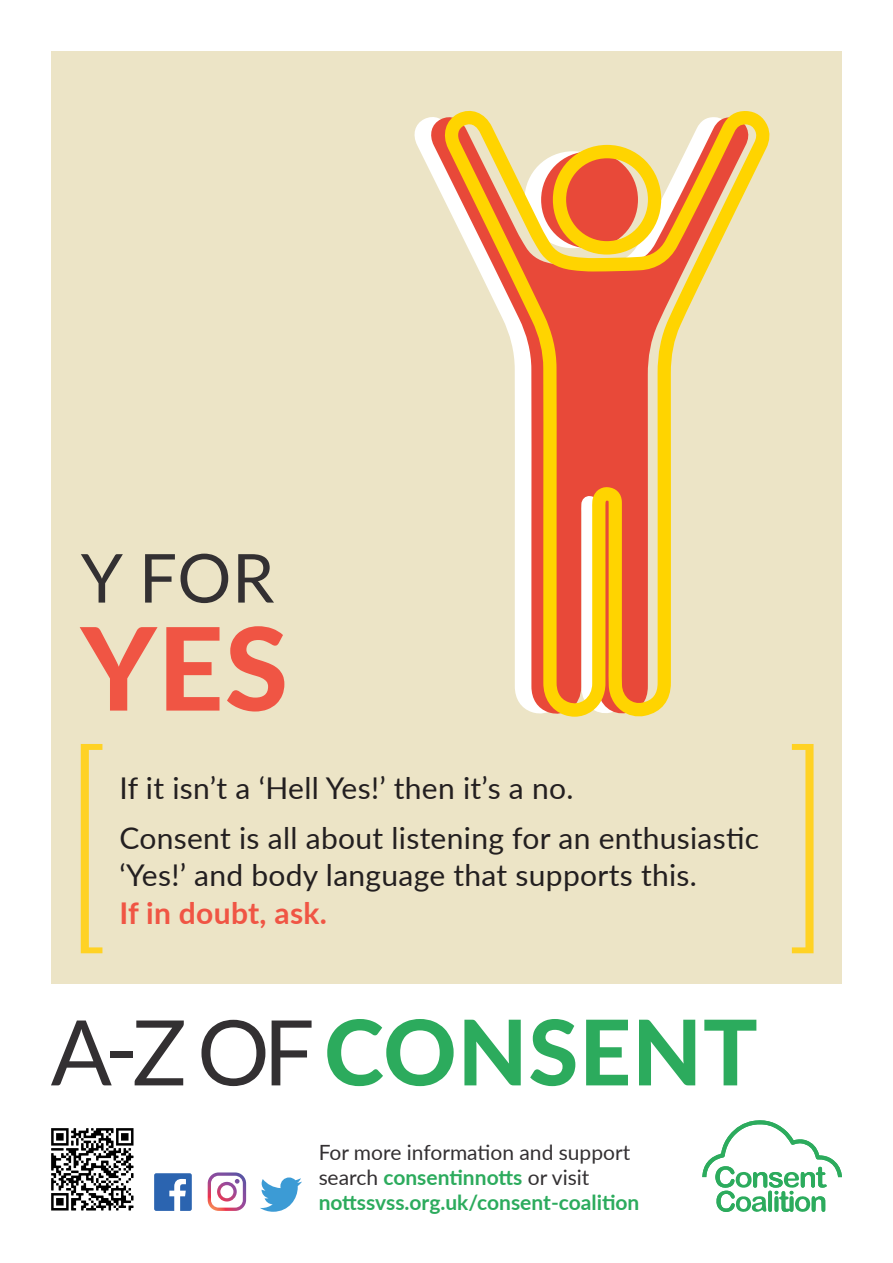
<style>
.page{position:relative;width:893px;height:1263px;background:#fff}
.page>*{position:absolute;margin:0;border:0;box-sizing:border-box;transform-origin:0 0}
.t1{font:800 115.05px "Lato";color:#f05544}
.t2{font:800 90.45px "Lato";letter-spacing:.01em;color:#2cab5d}
.t3{font:67.5px "Lato";color:#333032}
.t4{font:30px/37.5px "Lato";letter-spacing:.01em;color:#231f20}
.t5{font:700 21px/25.2px "Lato";color:#2cab5d}
.s1{font-weight:700;color:#f05544}
.s2{font-weight:400;color:#333032}
</style>
<div class="page">
<svg style="left:702px;top:1120px;width:140px;height:92px"></svg>
<img style="left:51px;top:1128px;width:83px;height:83px">
<svg style="left:154px;top:1173px;width:38px;height:38px"></svg>
<svg style="left:260px;top:1177px;width:42px;height:35px"></svg>
<svg style="left:208px;top:1172px;width:38px;height:39px"></svg>
<div style="left:51px;top:51px;width:791px;height:933px;background:#ece4c6"></div>
<svg style="left:81px;top:744px;width:21px;height:209px"></svg>
<svg style="left:792px;top:744px;width:21px;height:209px"></svg>
<svg style="left:428px;top:117px;width:13px;height:76px"></svg>
<svg style="left:441px;top:110px;width:329px;height:607px"></svg>
<svg style="left:553px;top:145px;width:108px;height:110px;background:#f19c47"></svg>
<p class="t3" style="left:81px;top:530px;width:195px">Y FOR</p>
<p class="t1" style="left:81px;top:583px;width:209px">YES</p>
<p class="t4" style="left:119px;top:768px;width:456px">If it isn’t a ‘Hell Yes!’ then it’s a no.</p>
<p class="t4" style="left:119px;top:818px;width:641px">Consent is all about listening for an enthusiastic ‘Yes!’ and body language that supports this.<br><span class="s1">If in doubt, ask.</span></p>
<h2 class="t2" style="left:51px;top:985px;width:708px"><span class="s2">A-Z OF</span>CONSENT</h2>
<p class="t5" style="left:319px;top:1139px;width:322px"><span class="s2">For more information and support search</span> consentinnotts <span class="s2">or visit </span>nottssvss.org.uk/consent-coalition</p>
</div>
